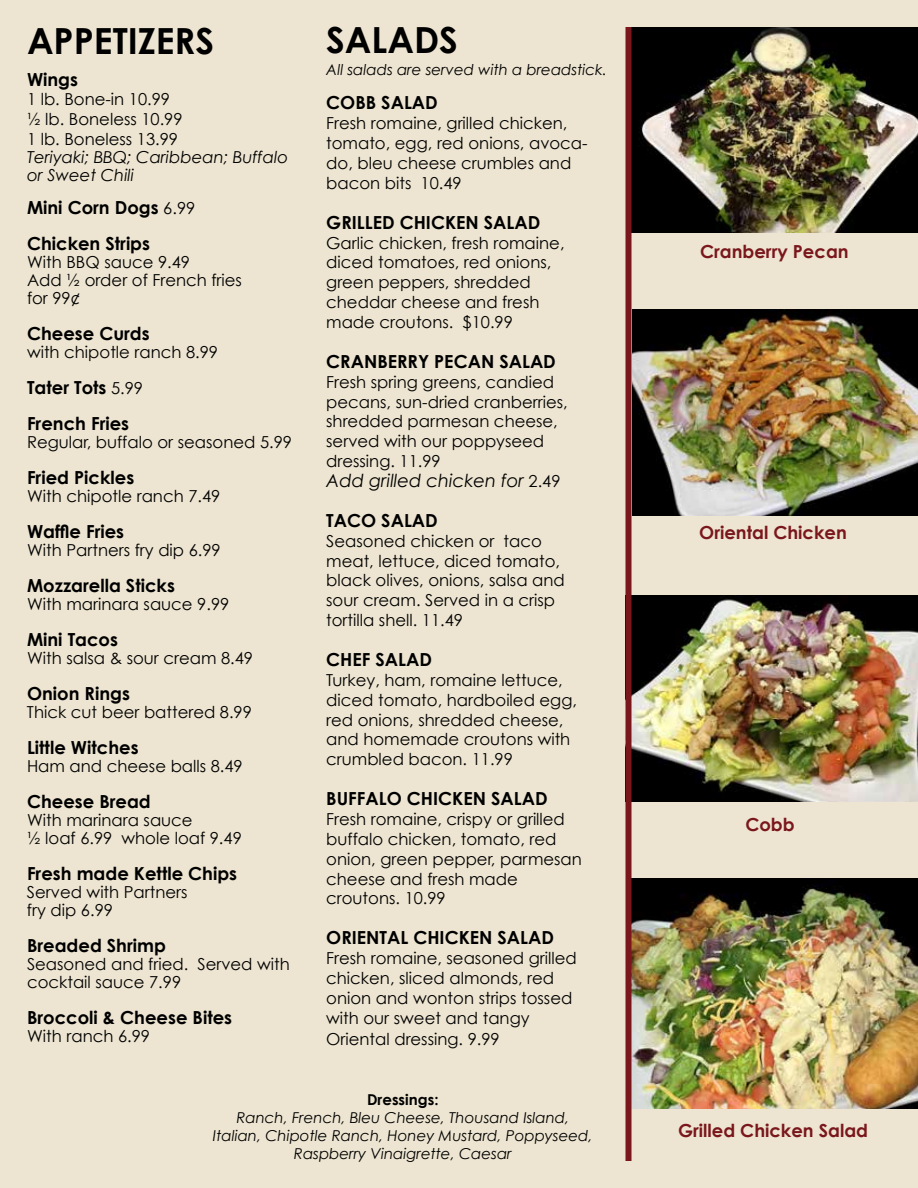
<style>
.page{position:relative;width:918px;height:1188px;background:#ede5d1}
.page>*{position:absolute;margin:0;border:0;box-sizing:border-box;transform-origin:0 0}
.t1{font:700 36px "Century Gothic";color:#000}
.t2{font:700 18px/36px "Century Gothic";color:#000}
.t3{font:700 18px "Century Gothic";color:#7a171c}
.t4{font:italic 18px "Century Gothic";color:#000}
.t5{font:16.5px/20px "Century Gothic";color:#000}
.t6{font:italic 16.5px/18px "Century Gothic";color:#000}
.t7{font:italic 15px/18px "Century Gothic";color:#000;text-align:center}
.t8{font:700 15px "Century Gothic";color:#000}
.s1{font-weight:400;font-size:16.5px}
.s2{font-style:normal;font-size:16.5px}
</style>
<div class="page">
<img style="left:632px;top:310px;width:286px;height:205px">
<img style="left:632px;top:596px;width:286px;height:205px">
<img style="left:632px;top:878px;width:286px;height:231px">
<img style="left:632px;top:27px;width:286px;height:205px">
<div style="left:626px;top:27px;width:6px;height:1134px;background:#7a171c"></div>
<h1 class="t1" style="left:27px;top:18px;width:189px">APPETIZERS</h1>
<p class="t2" style="left:27px;top:61px;width:53px">Wings</p>
<p class="t5" style="left:27px;top:89px;width:157px">1 lb. Bone-in 10.99 ½ lb. Boneless 10.99<br>1 lb. Boneless 13.99</p>
<p class="t6" style="left:27px;top:148px;width:263px">Teriyaki; BBQ; Caribbean; Buffalo or Sweet Chili</p>
<p class="t2" style="left:27px;top:189px;width:170px">Mini Corn Dogs <span class="s1">6.99<br></span>Chicken Strips</p>
<p class="t5" style="left:27px;top:253px;width:217px;line-height:18px">With BBQ sauce 9.49<br>Add ½ order of French fries for 99¢</p>
<p class="t2" style="left:27px;top:315px;width:124px">Cheese Curds</p>
<p class="t5" style="left:27px;top:342px;width:193px">with chipotle ranch 8.99</p>
<p class="t2" style="left:27px;top:369px;width:118px">Tater Tots <span class="s1">5.99<br></span>French Fries</p>
<p class="t5" style="left:27px;top:432px;width:267px">Regular, buffalo or seasoned 5.99</p>
<p class="t2" style="left:27px;top:459px;width:109px">Fried Pickles</p>
<p class="t5" style="left:27px;top:486px;width:195px">With chipotle ranch 7.49</p>
<p class="t2" style="left:27px;top:513px;width:99px">Waffle Fries</p>
<p class="t5" style="left:27px;top:540px;width:195px">With Partners fry dip 6.99</p>
<p class="t2" style="left:27px;top:567px;width:149px">Mozzarella Sticks</p>
<p class="t5" style="left:27px;top:594px;width:204px">With marinara sauce 9.99</p>
<p class="t2" style="left:27px;top:621px;width:93px">Mini Tacos</p>
<p class="t5" style="left:27px;top:648px;width:228px">With salsa &amp; sour cream 8.49</p>
<p class="t2" style="left:27px;top:675px;width:104px">Onion Rings</p>
<p class="t5" style="left:27px;top:702px;width:226px">Thick cut beer battered 8.99</p>
<p class="t2" style="left:27px;top:729px;width:113px">Little Witches</p>
<p class="t5" style="left:27px;top:756px;width:217px">Ham and cheese balls 8.49</p>
<p class="t2" style="left:27px;top:783px;width:125px">Cheese Bread</p>
<p class="t5" style="left:27px;top:811px;width:216px;line-height:18px">With marinara sauce<br>½ loaf 6.99 whole loaf 9.49</p>
<p class="t2" style="left:27px;top:855px;width:212px">Fresh made Kettle Chips</p>
<p class="t5" style="left:27px;top:883px;width:162px;line-height:18px">Served with Partners fry dip 6.99</p>
<p class="t2" style="left:27px;top:927px;width:140px">Breaded Shrimp</p>
<p class="t5" style="left:27px;top:955px;width:264px;line-height:18px">Seasoned and fried. Served with cocktail sauce 7.99</p>
<p class="t2" style="left:27px;top:999px;width:207px">Broccoli &amp; Cheese Bites</p>
<p class="t5" style="left:27px;top:1026px;width:125px">With ranch 6.99</p>
<h1 class="t1" style="left:326px;top:18px;width:133px">SALADS</h1>
<p class="t7" style="left:326px;top:60px;width:282px">All salads are served with a breadstick.</p>
<p class="t2" style="left:326px;top:84px;width:113px">COBB SALAD</p>
<p class="t5" style="left:326px;top:113px;width:263px">Fresh romaine, grilled chicken, tomato, egg, red onions, avoca&shy;do, bleu cheese crumbles and bacon bits 10.49</p>
<p class="t2" style="left:326px;top:204px;width:216px">GRILLED CHICKEN SALAD</p>
<p class="t5" style="left:326px;top:232px;width:240px">Garlic chicken, fresh romaine, diced tomatoes, red onions, green peppers, shredded cheddar cheese and fresh made croutons. $10.99</p>
<p class="t2" style="left:326px;top:343px;width:231px">CRANBERRY PECAN SALAD</p>
<p class="t5" style="left:326px;top:372px;width:243px">Fresh spring greens, candied pecans, sun-dried cranberries, shredded parmesan cheese, served with our poppyseed dressing. 11.99</p>
<p class="t4" style="left:326px;top:470px;width:236px">Add grilled chicken for <span class="s2">2.49</span></p>
<p class="t2" style="left:326px;top:502px;width:113px">TACO SALAD</p>
<p class="t5" style="left:326px;top:531px;width:240px">Seasoned chicken or taco meat, lettuce, diced tomato, black olives, onions, salsa and sour cream. Served in a crisp tortilla shell. 11.49</p>
<p class="t2" style="left:326px;top:641px;width:107px">CHEF SALAD</p>
<p class="t5" style="left:326px;top:670px;width:252px">Turkey, ham, romaine lettuce, diced tomato, hardboiled egg, red onions, shredded cheese, and homemade croutons with crumbled bacon. 11.99</p>
<p class="t2" style="left:326px;top:780px;width:223px">BUFFALO CHICKEN SALAD</p>
<p class="t5" style="left:326px;top:809px;width:257px">Fresh romaine, crispy or grilled buffalo chicken, tomato, red onion, green pepper, parmesan cheese and fresh made croutons. 10.99</p>
<p class="t2" style="left:326px;top:919px;width:229px">ORIENTAL CHICKEN SALAD</p>
<p class="t5" style="left:326px;top:948px;width:252px">Fresh romaine, seasoned grilled chicken, sliced almonds, red onion and wonton strips tossed with our sweet and tangy<br>Oriental dressing. 9.99</p>
<p class="t8" style="left:367px;top:1090px;width:73px">Dressings:</p>
<p class="t7" style="left:213px;top:1108px;width:381px">Ranch, French, Bleu Cheese, Thousand Island,<br>Italian, Chipotle Ranch, Honey Mustard, Poppyseed,<br>Raspberry Vinaigrette, Caesar</p>
<p class="t3" style="left:700px;top:240px;width:150px">Cranberry Pecan</p>
<p class="t3" style="left:699px;top:521px;width:149px">Oriental Chicken</p>
<p class="t3" style="left:745px;top:813px;width:51px">Cobb</p>
<p class="t3" style="left:678px;top:1119px;width:192px">Grilled Chicken Salad</p>
</div>
